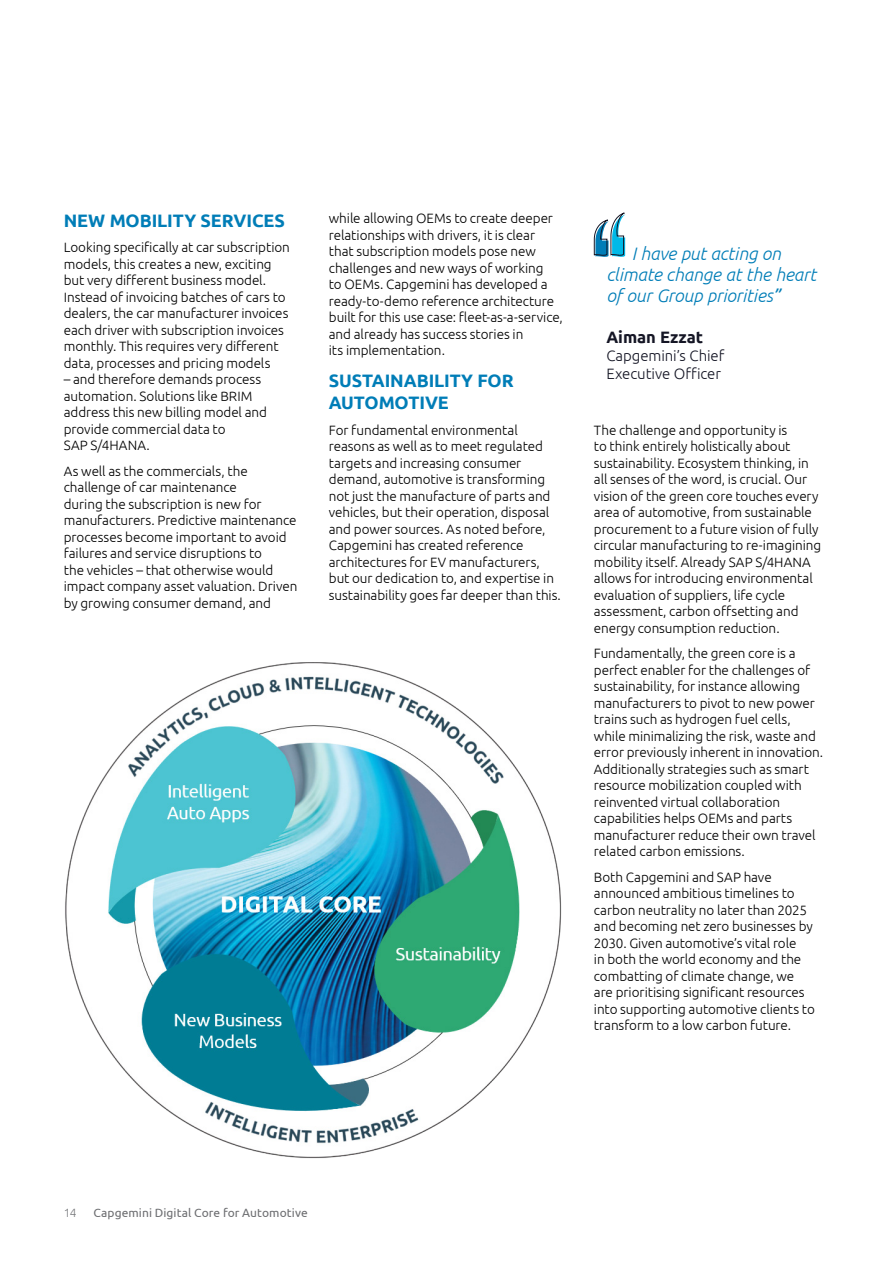
<style>
.page{position:relative;width:893px;height:1263px;background:#fff}
.page>*{position:absolute;margin:0;border:0;box-sizing:border-box;transform-origin:0 0}
.t1{font:italic 300 18px/21px "Ubuntu";letter-spacing:-.005em;color:#007db7}
.t2{font:700 18px/22.5px "Ubuntu";letter-spacing:-.005em;color:#007db7}
.t3{font:700 16.5px "Ubuntu";color:#151625}
.t4{font:300 15px/18px "Ubuntu";letter-spacing:-.005em;color:#151625}
.t5{font:300 13.5px/16.5px "Ubuntu";letter-spacing:-.005em;color:#000}
.t6{font:12px "Ubuntu";letter-spacing:.005em;color:#6d6e71}
.t7{font:300 12px "Ubuntu";color:#77787b}
.s1{font-weight:400}
</style>
<div class="page">
<img style="left:65px;top:662px;width:497px;height:497px">
<svg style="left:594px;top:212px;width:32px;height:45px"></svg>
<h1 class="t2" style="left:64px;top:209px;width:223px">NEW MOBILITY SERVICES</h1>
<p class="t5" style="left:64px;top:239px;width:228px">Looking specifically at car subscription models, this creates a new, exciting but very different business model.<br>Instead of invoicing batches of cars to dealers, the car manufacturer invoices each driver with subscription invoices monthly. This requires very different data, processes and pricing models</p>
<p class="t5" style="left:64px;top:371px;width:205px">– and therefore demands process automation. Solutions like BRIM address this new billing model and provide commercial data to<br>SAP S/4HANA.</p>
<p class="t5" style="left:64px;top:462px;width:235px">As well as the commercials, the challenge of car maintenance<br>during the subscription is new for manufacturers. Predictive maintenance processes become important to avoid failures and service disruptions to<br>the vehicles – that otherwise would impact company asset valuation. Driven by growing consumer demand, and</p>
<p class="t5" style="left:329px;top:210px;width:235px">while allowing OEMs to create deeper relationships with drivers, it is clear that subscription models pose new challenges and new ways of working<br>to OEMs. Capgemini has developed a ready-to-demo reference architecture built for this use case: fleet-as-a-service, and already has success stories in<br>its implementation.</p>
<h1 class="t2" style="left:329px;top:369px;width:186px">SUSTAINABILITY FOR<br>AUTOMOTIVE</h1>
<p class="t5" style="left:329px;top:421px;width:234px">For fundamental environmental reasons as well as to meet regulated targets and increasing consumer demand, automotive is transforming not just the manufacture of parts and vehicles, but their operation, disposal and power sources. As noted before, Capgemini has created reference architectures for EV manufacturers, but our dedication to, and expertise in sustainability goes far deeper than this.</p>
<p class="t5" style="left:594px;top:421px;width:229px">The challenge and opportunity is<br>to think entirely holistically about sustainability. Ecosystem thinking, in all senses of the word, is crucial. Our vision of the green core touches every area of automotive, from sustainable procurement to a future vision of fully circular manufacturing to re-imagining mobility itself. Already SAP S/4HANA allows for introducing environmental evaluation of suppliers, life cycle assessment, carbon offsetting and energy consumption reduction.</p>
<p class="t5" style="left:594px;top:645px;width:231px">Fundamentally, the green core is a perfect enabler for the challenges of sustainability, for instance allowing manufacturers to pivot to new power trains such as hydrogen fuel cells, while minimalizing the risk, waste and error previously inherent in innovation.<br>Additionally strategies such as smart resource mobilization coupled with reinvented virtual collaboration capabilities helps OEMs and parts manufacturer reduce their own travel related carbon emissions.</p>
<p class="t5" style="left:594px;top:868px;width:222px">Both Capgemini and SAP have announced ambitious timelines to carbon neutrality no later than 2025 and becoming net zero businesses by 2030. Given automotive’s vital role<br>in both the world economy and the combatting of climate change, we are prioritising significant resources into supporting automotive clients to transform to a low carbon future.</p>
<h1 class="t1" style="left:606px;top:243px;width:211px;text-indent:26px">I have put acting on climate change at the heart of our Group priorities<span class="s1">”</span></h1>
<p class="t3" style="left:606px;top:327px;width:98px">Aiman Ezzat</p>
<p class="t4" style="left:606px;top:346px;width:119px">Capgemini’s Chief<br>Executive Officer</p>
<p class="t7" style="left:64px;top:1205px;width:14px">14</p>
<p class="t6" style="left:94px;top:1205px;width:216px">Capgemini Digital Core for Automotive</p>
</div>
